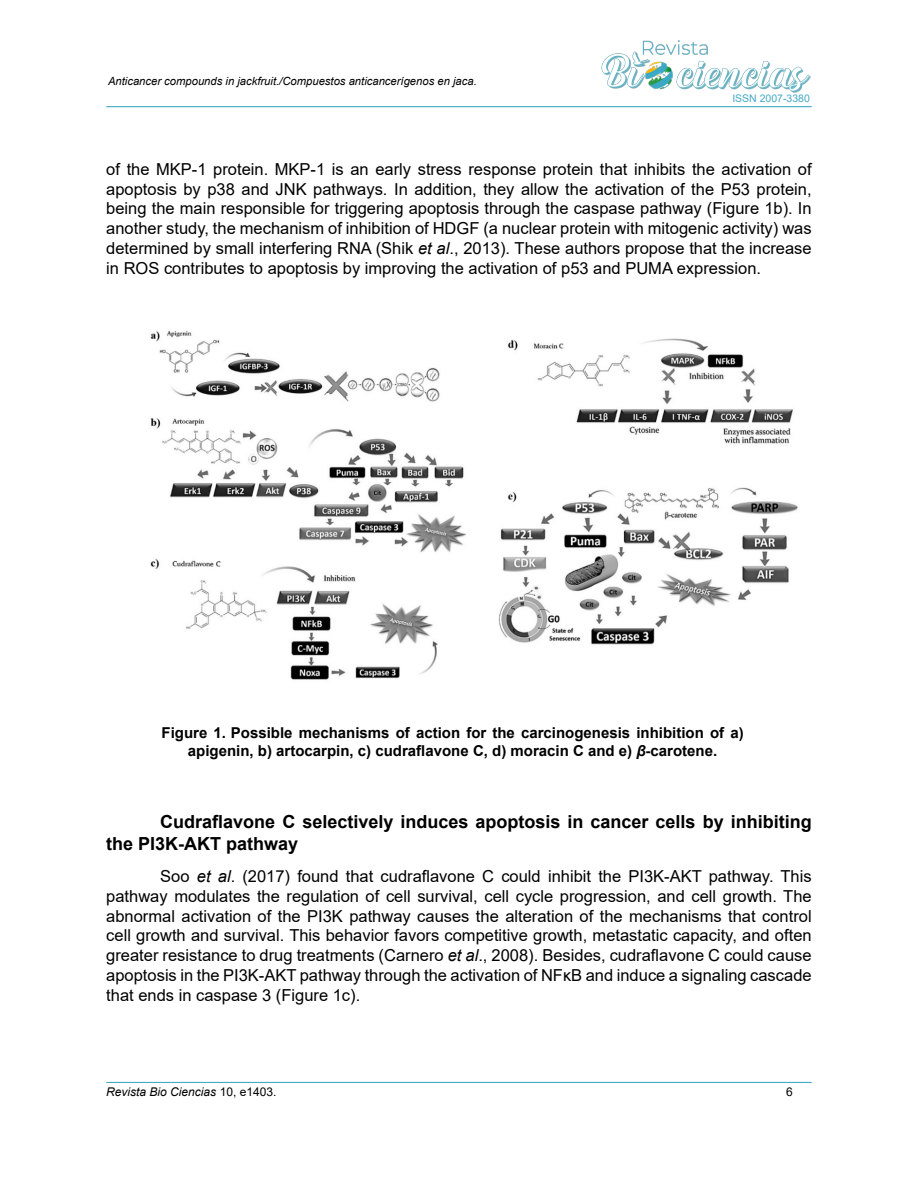
<style>
.page{position:relative;width:918px;height:1188px;background:#fff}
.page>*{position:absolute;margin:0;border:0;box-sizing:border-box;transform-origin:0 0}
.t1{font:700 18px/21.6px "Arial";color:#000}
.t2{font:16.5px/19.8px "Arial";color:#000;text-align:justify}
.t3{font:700 15px/18px "Arial";color:#000;text-align:center}
.t4{font:italic 12px "Arial";color:#000}
.t5{font:12px "Arial";color:#000}
.t6{font:italic 11.25px "Arial";color:#000}
.t7{font:10.5px "Arial";color:#44aac5}
.s1{font-style:italic}
.s2{font-style:normal}
</style>
<div class="page">
<hr style="left:106px;top:106px;width:706px;height:1px;background:#44aac5">
<hr style="left:106px;top:1082px;width:706px;height:1px;background:#44aac5">
<img style="left:601px;top:40px;width:211px;height:68px">
<img style="left:150px;top:330px;width:648px;height:350px">
<p class="t6" style="left:108px;top:74px;width:370px">Anticancer compounds in jackfruit./Compuestos anticancerígenos en jaca.</p>
<p class="t7" style="left:732px;top:91px;width:79px">ISSN 2007-3380</p>
<p class="t2" style="left:106px;top:159px;width:707px">of the MKP-1 protein. MKP-1 is an early stress response protein that inhibits the activation of apoptosis by p38 and JNK pathways. In addition, they allow the activation of the P53 protein, being the main responsible for triggering apoptosis through the caspase pathway (Figure 1b). In another study, the mechanism of inhibition of HDGF (a nuclear protein with mitogenic activity) was determined by small interfering RNA (Shik <span class="s1">et al</span>., 2013). These authors propose that the increase in ROS contributes to apoptosis by improving the activation of p53 and PUMA expression.</p>
<p class="t3" style="left:162px;top:724px;width:584px">Figure 1. Possible mechanisms of action for the carcinogenesis inhibition of a) apigenin, b) artocarpin, c) cudraflavone C, d) moracin C and e) <span class="s1">β</span>-carotene.</p>
<p class="t1" style="left:106px;top:811px;width:707px;text-indent:54px">Cudraflavone C selectively induces apoptosis in cancer cells by inhibiting the PI3K-AKT pathway</p>
<p class="t2" style="left:106px;top:866px;width:707px;text-indent:54px">Soo <span class="s1">et al</span>. (2017) found that cudraflavone C could inhibit the PI3K-AKT pathway. This pathway modulates the regulation of cell survival, cell cycle progression, and cell growth. The abnormal activation of the PI3K pathway causes the alteration of the mechanisms that control cell growth and survival. This behavior favors competitive growth, metastatic capacity, and often greater resistance to drug treatments (Carnero <span class="s1">et al</span>., 2008). Besides, cudraflavone C could cause apoptosis in the PI3K-AKT pathway through the activation of NFκB and induce a signaling cascade that ends in caspase 3 (Figure 1c).</p>
<p class="t4" style="left:106px;top:1084px;width:172px">Revista Bio Ciencias <span class="s2">10, e1403.</span></p>
<p class="t5" style="left:786px;top:1083px;width:8px">6</p>
</div>
